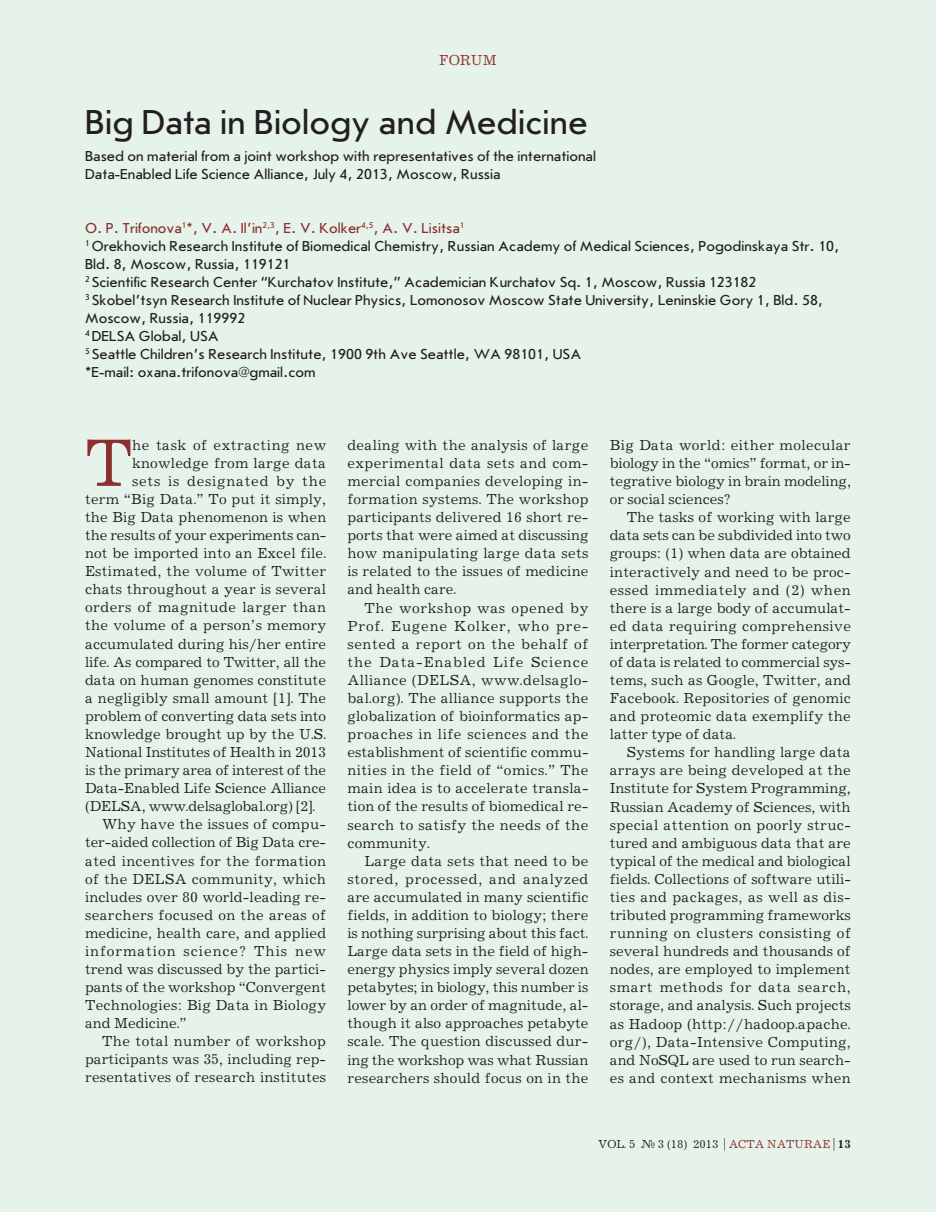
<style>
.page{position:relative;width:936px;height:1212px;background:#fff}
.page>*{position:absolute;margin:0;border:0;box-sizing:border-box;transform-origin:0 0}
.t1{font:69.3px "Journal C";color:#8c2f2f}
.t2{font:36px "Journal Sans C";letter-spacing:.005em;color:#231f20}
.t3{font:15px/18.1px "Journal C";letter-spacing:.01em;color:#231f20;text-align:justify}
.t4{font:15px/18px "Journal Sans C";color:#231f20}
.t5{font:15px "Journal C";letter-spacing:-.01em;color:#231f20}
.t6{font:15px "Journal C";letter-spacing:.03em;color:#231f20}
.t7{font:15px "Journal C";letter-spacing:.06em;color:#231f20}
.t8{font:15px "Journal C";letter-spacing:.035em;color:#231f20}
.t9{font:15px "Journal C";letter-spacing:.05em;color:#231f20}
.t10{font:15px "Journal C";color:#8c2f2f}
.t11{font:12px "Journal C";color:#231f20}
.s1{color:#8c2f2f}
.s2{font-weight:700}
</style>
<div class="page">
<div style="left:0;top:0;width:21px;height:1212px;background:#e6f3ea"></div>
<div style="left:21px;top:0;width:914px;height:1212px;background:#e6f3ea"></div>
<p class="t10" style="left:439px;top:52px;width:59px">FORUM</p>
<h2 class="t2" style="left:85px;top:104px;width:504px">Big Data in Biology and Medicine</h2>
<p class="t4" style="left:85px;top:147px;width:512px">Based on material from a joint workshop with representatives of the international<br>Data-Enabled Life Science Alliance, July 4, 2013, Moscow, Russia</p>
<p class="t4" style="left:85px;top:219px;width:755px"><span class="s1">O. P. Trifonova</span><sup>1</sup><span class="s1">*, V. A. Il’in</span><sup>2,3</sup><span class="s1">, E. V. Kolker</span><sup>4,5</sup><span class="s1">, A. V. Lisitsa</span><sup>1<br></sup><sup>1</sup> Orekhovich Research Institute of Biomedical Chemistry, Russian Academy of Medical Sciences, Pogodinskaya Str. 10, Bld. 8, Moscow, Russia, 119121<br><sup>2</sup> Scientific Research Center “Kurchatov Institute,” Academician Kurchatov Sq. 1, Moscow, Russia 123182<br><sup>3</sup> Skobel’tsyn Research Institute of Nuclear Physics, Lomonosov Moscow State University, Leninskie Gory 1, Bld. 58, Moscow, Russia, 119992<br><sup>4</sup> DELSA Global, USA<br><sup>5</sup> Seattle Children’s Research Institute, 1900 9th Ave Seattle, WA 98101, USA<br>*E-mail: oxana.trifonova@gmail.com</p>
<h1 class="t1" style="left:85px;top:427px;width:44px">T</h1>
<p class="t8" style="left:132px;top:437px;width:196px">he task of extracting new</p>
<p class="t3" style="left:132px;top:454px;width:195px">knowledge from large data</p>
<p class="t9" style="left:132px;top:473px;width:196px">sets is designated by the</p>
<p class="t3" style="left:85px;top:490px;width:242px">term “Big Data.” To put it simply,</p>
<p class="t3" style="left:85px;top:509px;width:242px">the Big Data phenomenon is when</p>
<p class="t5" style="left:85px;top:527px;width:243px">the results of your experiments can-</p>
<p class="t3" style="left:85px;top:545px;width:242px">not be imported into an Excel file.</p>
<p class="t3" style="left:85px;top:563px;width:242px">Estimated, the volume of Twitter</p>
<p class="t3" style="left:85px;top:581px;width:242px">chats throughout a year is several</p>
<p class="t6" style="left:85px;top:600px;width:242px">orders of magnitude larger than</p>
<p class="t3" style="left:85px;top:617px;width:243px">the volume of a person’s memory</p>
<p class="t3" style="left:85px;top:635px;width:242px">accumulated during his/her entire</p>
<p class="t5" style="left:85px;top:654px;width:242px">life. As compared to Twitter, all the</p>
<p class="t3" style="left:85px;top:671px;width:242px">data on human genomes constitute</p>
<p class="t3" style="left:85px;top:689px;width:242px">a negligibly small amount [1]. The</p>
<p class="t5" style="left:85px;top:708px;width:242px">problem of converting data sets into</p>
<p class="t3" style="left:85px;top:725px;width:242px">knowledge brought up by the U.S.</p>
<p class="t5" style="left:85px;top:744px;width:242px">National Institutes of Health in 2013</p>
<p class="t5" style="left:85px;top:762px;width:242px">is the primary area of interest of the</p>
<p class="t3" style="left:85px;top:780px;width:242px">Data-Enabled Life Science Alliance</p>
<p class="t5" style="left:85px;top:798px;width:232px">(DELSA, www.delsaglobal.org) [2].</p>
<p class="t3" style="left:102px;top:816px;width:225px">Why have the issues of compu-</p>
<p class="t3" style="left:85px;top:834px;width:242px">ter-aided collection of Big Data cre-</p>
<p class="t3" style="left:85px;top:852px;width:242px">ated incentives for the formation</p>
<p class="t3" style="left:85px;top:870px;width:242px">of the DELSA community, which</p>
<p class="t3" style="left:85px;top:888px;width:242px">includes over 80 world-leading re-</p>
<p class="t3" style="left:85px;top:906px;width:242px">searchers focused on the areas of</p>
<p class="t3" style="left:85px;top:924px;width:243px">medicine, health care, and applied</p>
<p class="t7" style="left:85px;top:943px;width:242px">information science? This new</p>
<p class="t3" style="left:85px;top:960px;width:242px">trend was discussed by the partici-</p>
<p class="t3" style="left:85px;top:978px;width:242px">pants of the workshop “Convergent</p>
<p class="t3" style="left:85px;top:997px;width:242px">Technologies: Big Data in Biology</p>
<p class="t3" style="left:85px;top:1015px;width:103px">and Medicine.”</p>
<p class="t3" style="left:102px;top:1033px;width:225px">The total number of workshop</p>
<p class="t3" style="left:85px;top:1051px;width:242px">participants was 35, including rep-</p>
<p class="t3" style="left:85px;top:1069px;width:243px">resentatives of research institutes</p>
<p class="t3" style="left:347px;top:436px;width:243px">dealing with the analysis of large experimental data sets and com&shy;mercial companies developing in&shy;formation systems. The workshop participants delivered 16 short re&shy;ports that were aimed at discussing how manipulating large data sets is related to the issues of medicine and health care.</p>
<p class="t3" style="left:347px;top:599px;width:243px;text-indent:17px">The workshop was opened by Prof. Eugene Kolker, who pre&shy;sented a report on the behalf of the Data-Enabled Life Science Alliance (DELSA, www.delsaglo&shy;bal.org). The alliance supports the globalization of bioinformatics ap&shy;proaches in life sciences and the establishment of scientific commu&shy;nities in the field of “omics.” The main idea is to accelerate transla&shy;tion of the results of biomedical re&shy;search to satisfy the needs of the community.</p>
<p class="t3" style="left:347px;top:852px;width:243px;text-indent:17px">Large data sets that need to be stored, processed, and analyzed are accumulated in many scientific fields, in addition to biology; there is nothing surprising about this fact.<br>Large data sets in the field of high&shy;energy physics imply several dozen petabytes; in biology, this number is lower by an order of magnitude, al&shy;though it also approaches petabyte scale. The question discussed dur&shy;ing the workshop was what Russian researchers should focus on in the</p>
<p class="t3" style="left:609px;top:437px;width:243px">Big Data world: either molecular biology in the “omics” format, or in&shy;tegrative biology in brain modeling, or social sciences?</p>
<p class="t3" style="left:609px;top:509px;width:243px;text-indent:17px">The tasks of working with large data sets can be subdivided into two groups: (1) when data are obtained interactively and need to be proc&shy;essed immediately and (2) when there is a large body of accumulat&shy;ed data requiring comprehensive interpretation. The former category of data is related to commercial sys&shy;tems, such as Google, Twitter, and Facebook. Repositories of genomic and proteomic data exemplify the latter type of data.</p>
<p class="t3" style="left:609px;top:744px;width:243px;text-indent:17px">Systems for handling large data arrays are being developed at the Institute for System Programming, Russian Academy of Sciences, with special attention on poorly struc&shy;tured and ambiguous data that are typical of the medical and biological fields. Collections of software utili&shy;ties and packages, as well as dis&shy;tributed programming frameworks running on clusters consisting of several hundreds and thousands of nodes, are employed to implement smart methods for data search, storage, and analysis. Such projects as Hadoop (http://hadoop.apache. org/), Data-Intensive Computing, and NoSQL are used to run search&shy;es and context mechanisms when</p>
<p class="t11" style="left:598px;top:1137px;width:254px">VOL. 5 № 3 (18) 2013 | <span class="s1">Acta naturae</span> | <span class="s2">13</span></p>
</div>
